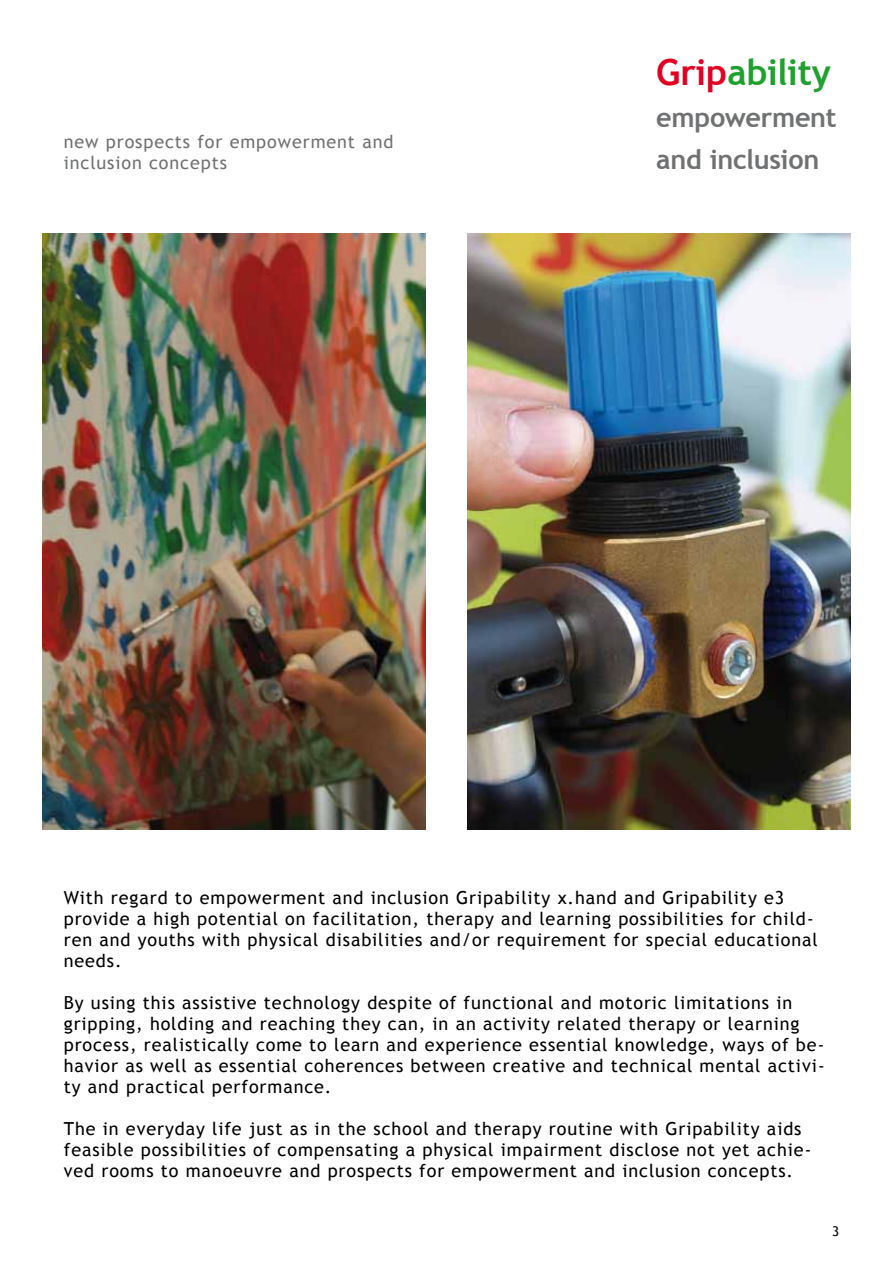
<style>
.page{position:relative;width:893px;height:1263px;background:#fff}
.page>*{position:absolute;margin:0;border:0;box-sizing:border-box;transform-origin:0 0}
.t1{font:700 36px "Trebuchet MS";letter-spacing:-.005em;color:#1fa12e}
.t2{font:700 27px/42px "Trebuchet MS";letter-spacing:-.01em;color:#707172}
.t3{font:18px/21px "Trebuchet MS";letter-spacing:.05em;color:#000}
.t4{font:18px "Trebuchet MS";letter-spacing:.05em;color:#707172}
.t5{font:13.5px "Trebuchet MS";color:#000}
.s1{color:#e20020}
</style>
<div class="page">
<img style="left:43px;top:234px;width:382px;height:595px">
<img style="left:468px;top:234px;width:382px;height:595px">
<p class="t4" style="left:64px;top:131px;width:331px">new prospects for empowerment and</p>
<p class="t4" style="left:64px;top:152px;width:165px">inclusion concepts</p>
<h1 class="t1" style="left:656px;top:49px;width:176px"><span class="s1">Grip</span>ability</h1>
<h2 class="t2" style="left:656px;top:96px;width:182px">empowerment and inclusion</h2>
<p class="t3" style="left:64px;top:887px;width:756px">With regard to empowerment and inclusion Gripability x.hand and Gripability e3 provide a high potential on facilitation, therapy and learning possibilities for child&shy;ren and youths with physical disabilities and/or requirement for special educational needs.</p>
<p class="t3" style="left:64px;top:992px;width:762px">By using this assistive technology despite of functional and motoric limitations in gripping, holding and reaching they can, in an activity related therapy or learning process, realistically come to learn and experience essential knowledge, ways of be&shy;havior as well as essential coherences between creative and technical mental activi&shy;ty and practical performance.</p>
<p class="t3" style="left:64px;top:1118px;width:749px">The in everyday life just as in the school and therapy routine with Gripability aids feasible possibilities of compensating a physical impairment disclose not yet achie&shy;ved rooms to manoeuvre and prospects for empowerment and inclusion concepts.</p>
<p class="t5" style="left:832px;top:1223px;width:9px">3</p>
</div>
